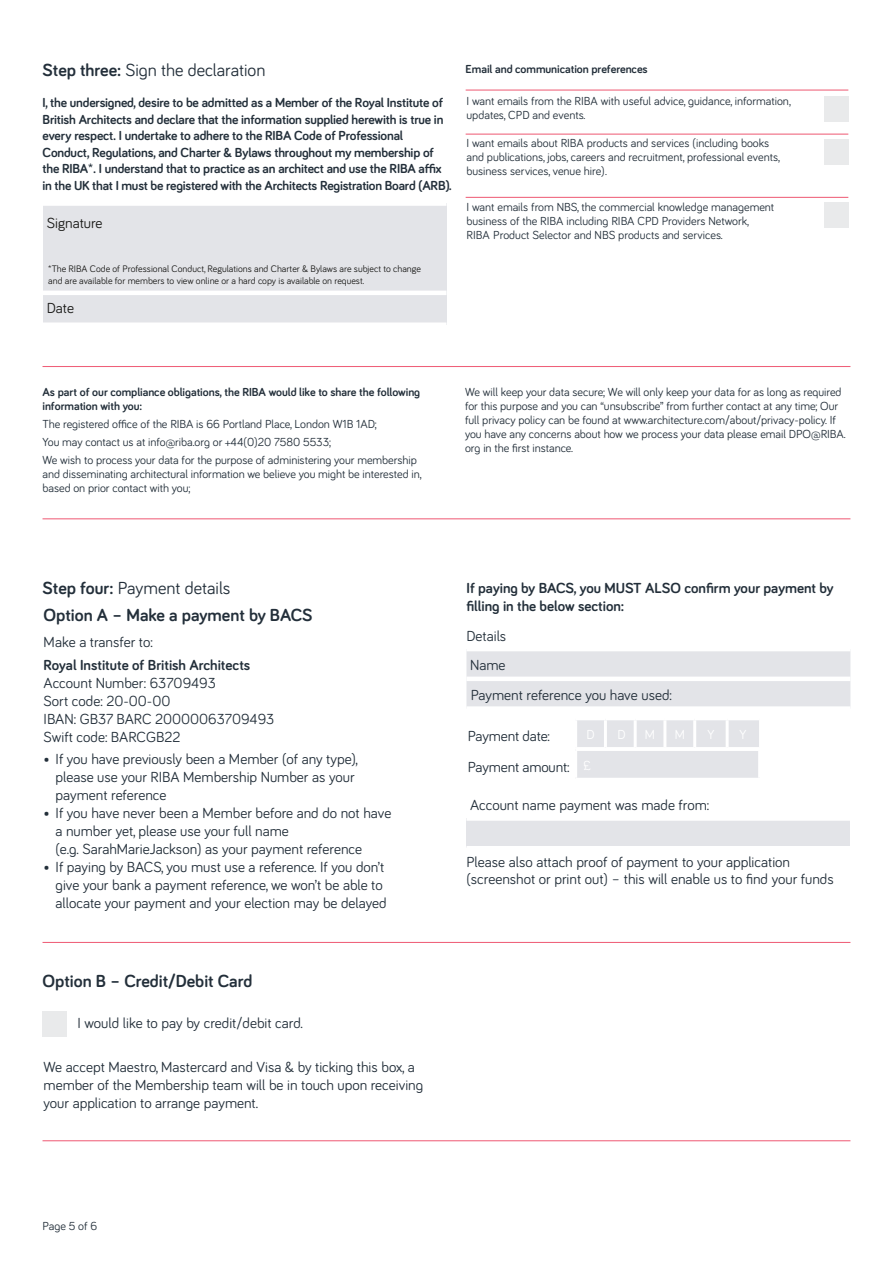
<style>
.page{position:relative;width:893px;height:1263px;background:#fff}
.page>*{position:absolute;margin:0;border:0;box-sizing:border-box;transform-origin:0 0}
.t1{font:18px "Bariol";color:#232f3a}
.t2{font:700 18px "Bariol";color:#232f3a}
.t3{font:15px/18px "Bariol";color:#232f3a}
.t4{font:700 15px/18px "Bariol";color:#232f3a}
.t5{font:15px "Bariol";color:#1a1a18}
.t6{font:700 13.5px/16.5px "Bariol";letter-spacing:-.01em;color:#232f3a}
.t7{font:13.5px "Bariol";color:#fff}
.t8{font:12px/14px "Bariol";letter-spacing:-.005em;color:#232f3a}
.t9{font:700 12px/14px "Bariol";letter-spacing:-.005em;color:#232f3a}
.t10{font:9.75px/12px "Bariol";color:#1a1a18}
.s1{font-weight:700}
.s2{font-size:13.5px;color:#fff}
</style>
<div class="page">
<div style="left:466px;top:651px;width:384px;height:55px;background:#e3e4e8"></div>
<hr style="left:466px;top:677px;width:384px;height:4px;background:#fff">
<div style="left:466px;top:818px;width:384px;height:30px;background:#e3e4e8"></div>
<div style="left:466px;top:816px;width:384px;height:5px;background:#fff"></div>
<hr style="left:466px;top:846px;width:384px;height:4px;background:#fff">
<div style="left:577px;top:720px;width:182px;height:27px;background:#e3e4e8"></div>
<hr style="left:604px;top:720px;width:3px;height:27px;background:#fff">
<hr style="left:634px;top:720px;width:3px;height:27px;background:#fff">
<hr style="left:663px;top:720px;width:3px;height:27px;background:#fff">
<hr style="left:693px;top:720px;width:3px;height:27px;background:#fff">
<hr style="left:726px;top:720px;width:3px;height:27px;background:#fff">
<div style="left:576px;top:749px;width:184px;height:30px;background:#e3e4e8"></div>
<hr style="left:574px;top:751px;width:3px;height:27px;background:#fff">
<hr style="left:576px;top:748px;width:185px;height:3px;background:#fff">
<hr style="left:758px;top:751px;width:3px;height:27px;background:#fff">
<hr style="left:576px;top:778px;width:185px;height:3px;background:#fff">
<hr style="left:43px;top:942px;width:807px;height:1px;background:#ef6079">
<hr style="left:43px;top:1140px;width:807px;height:1px;background:#ef6079">
<div style="left:43px;top:1010px;width:24px;height:26px;background:#e9eaeb"></div>
<hr style="left:43px;top:366px;width:807px;height:1px;background:#ef6079">
<hr style="left:43px;top:518px;width:807px;height:1px;background:#ef6079">
<div style="left:43px;top:204px;width:403px;height:89px;background:#e3e4e8"></div>
<div style="left:43px;top:293px;width:403px;height:32px;background:#e3e4e8"></div>
<div style="left:43px;top:201px;width:403px;height:5px;background:#fff"></div>
<div style="left:43px;top:322px;width:403px;height:5px;background:#fff"></div>
<hr style="left:43px;top:291px;width:403px;height:4px;background:#fff">
<div style="left:824px;top:96px;width:24px;height:26px;background:#e9eaeb"></div>
<div style="left:824px;top:139px;width:24px;height:26px;background:#e9eaeb"></div>
<div style="left:824px;top:202px;width:24px;height:26px;background:#e9eaeb"></div>
<hr style="left:466px;top:134px;width:382px;height:1px;background:#ef6079">
<hr style="left:466px;top:90px;width:382px;height:1px;background:#ef6079">
<hr style="left:466px;top:197px;width:382px;height:1px;background:#ef6079">
<h1 class="t1" style="left:43px;top:58px;width:224px"><span class="s1">Step three:</span> Sign the declaration</h1>
<p class="t9" style="left:466px;top:62px;width:184px">Email and communication preferences</p>
<p class="t8" style="left:466px;top:93px;width:326px">I want emails from the RIBA with useful advice, guidance, information, updates, CPD and events.</p>
<p class="t8" style="left:466px;top:135px;width:315px">I want emails about RIBA products and services (including books and publications, jobs, careers and recruitment, professional events, business services, venue hire).</p>
<p class="t8" style="left:466px;top:200px;width:309px">I want emails from NBS, the commercial knowledge management business of the RIBA including RIBA CPD Providers Network,<br>RIBA Product Selector and NBS products and services.</p>
<p class="t6" style="left:43px;top:94px;width:411px">I, the undersigned, desire to be admitted as a Member of the Royal Institute of British Architects and declare that the information supplied herewith is true in every respect. I undertake to adhere to the RIBA Code of Professional Conduct, Regulations, and Charter &amp; Bylaws throughout my membership of the RIBA*. I understand that to practice as an architect and use the RIBA affix in the UK that I must be registered with the Architects Registration Board (ARB).</p>
<p class="t5" style="left:47px;top:213px;width:57px">Signature</p>
<p class="t10" style="left:48px;top:262px;width:374px">*The RIBA Code of Professional Conduct, Regulations and Charter &amp; Bylaws are subject to change and are available for members to view online or a hard copy is available on request.</p>
<p class="t5" style="left:47px;top:298px;width:29px">Date</p>
<p class="t9" style="left:43px;top:384px;width:379px">As part of our compliance obligations, the RIBA would like to share the following information with you:</p>
<p class="t8" style="left:43px;top:414px;width:376px;line-height:18.1px">The registered office of the RIBA is 66 Portland Place, London W1B 1AD;<br>You may contact us at info@riba.org or +44(0)20 7580 5533;<br>We wish to process your data for the purpose of administering your membership</p>
<p class="t8" style="left:43px;top:467px;width:381px">and disseminating architectural information we believe you might be interested in, based on prior contact with you;</p>
<p class="t8" style="left:465px;top:384px;width:382px">We will keep your data secure; We will only keep your data for as long as required for this purpose and you can “unsubscribe” from further contact at any time; Our full privacy policy can be found at www.architecture.com/about/privacy-policy. If you have any concerns about how we process your data please email DPO@RIBA. org in the first instance.</p>
<h1 class="t1" style="left:43px;top:576px;width:190px"><span class="s1">Step four:</span> Payment details</h1>
<p class="t4" style="left:466px;top:578px;width:369px">If paying by BACS, you MUST ALSO confirm your payment by filling in the below section:</p>
<h1 class="t2" style="left:44px;top:602px;width:270px">Option A – Make a payment by BACS</h1>
<p class="t3" style="left:44px;top:632px;width:111px">Make a transfer to:</p>
<p class="t4" style="left:44px;top:655px;width:208px">Royal Institute of British Architects</p>
<p class="t3" style="left:44px;top:673px;width:232px">Account Number: 63709493<br>Sort code: 20-00-00<br>IBAN: GB37 BARC 20000063709493<br>Swift code: BARCGB22</p>
<p class="t3" style="left:56px;top:749px;width:304px;text-indent:-12px">• If you have previously been a Member (of any type), please use your RIBA Membership Number as your payment reference</p>
<p class="t3" style="left:56px;top:803px;width:337px;text-indent:-12px">• If you have never been a Member before and do not have a number yet, please use your full name<br>(e.g. SarahMarieJackson) as your payment reference</p>
<p class="t3" style="left:56px;top:857px;width:333px;text-indent:-12px">• If paying by BACS, you must use a reference. If you don’t give your bank a payment reference, we won’t be able to allocate your payment and your election may be delayed</p>
<p class="t3" style="left:466px;top:621px;width:207px;line-height:29.1px">Details<br>Name<br>Payment reference you have used:</p>
<p class="t3" style="left:468px;top:726px;width:84px">Payment date:</p>
<p class="t7" style="left:586px;top:725px;width:10px">D</p>
<p class="t7" style="left:618px;top:725px;width:10px">D</p>
<p class="t7" style="left:645px;top:725px;width:12px">M</p>
<p class="t7" style="left:675px;top:725px;width:12px">M</p>
<p class="t3" style="left:468px;top:757px;width:125px">Payment amount: <span class="s2">£</span></p>
<p class="t3" style="left:470px;top:795px;width:241px">Account name payment was made from:</p>
<p class="t3" style="left:466px;top:853px;width:369px;line-height:17.2px">Please also attach proof of payment to your application (screenshot or print out) – this will enable us to find your funds</p>
<h1 class="t2" style="left:43px;top:969px;width:211px">Option B – Credit/Debit Card</h1>
<p class="t3" style="left:78px;top:1013px;width:227px">I would like to pay by credit/debit card.</p>
<p class="t3" style="left:44px;top:1057px;width:381px">We accept Maestro, Mastercard and Visa &amp; by ticking this box, a member of the Membership team will be in touch upon receiving your application to arrange payment.</p>
<p class="t8" style="left:43px;top:1218px;width:56px">Page 5 of 6</p>
</div>
